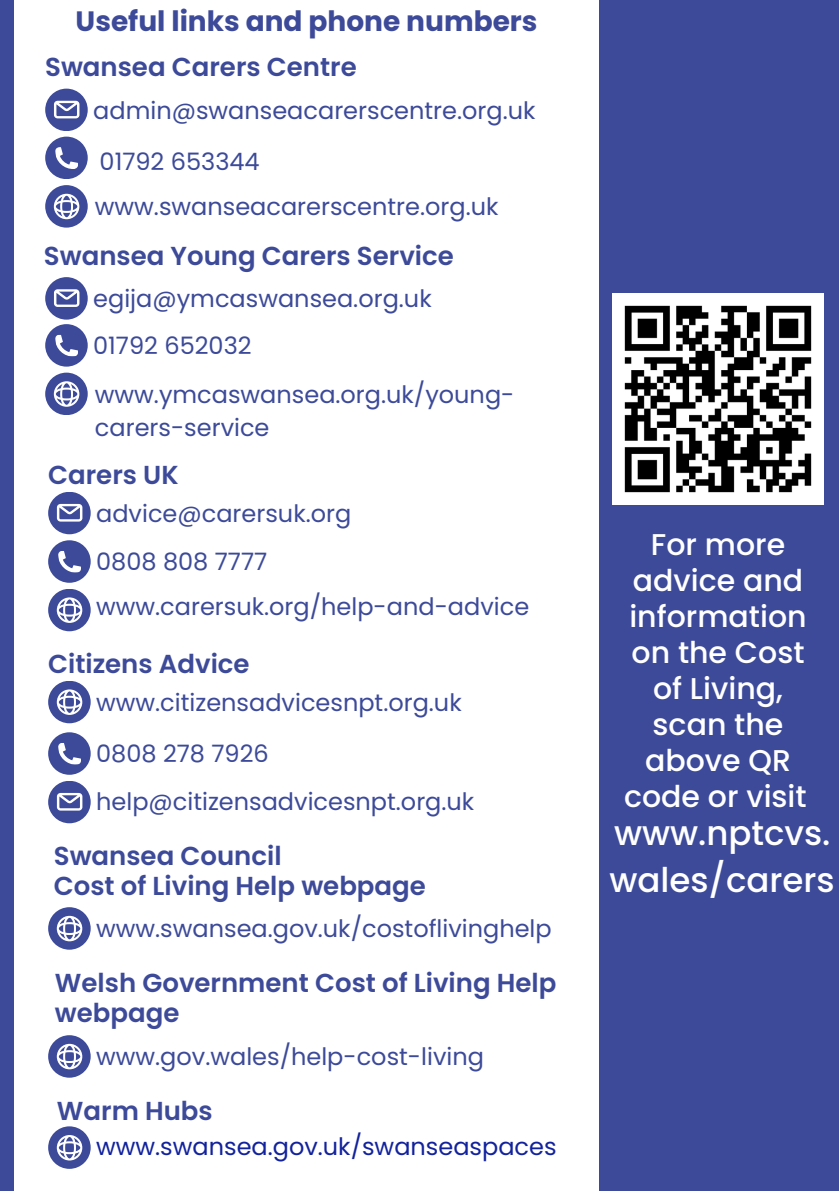
<style>
.page{position:relative;width:839px;height:1191px;background:#fff}
.page>*{position:absolute;margin:0;border:0;box-sizing:border-box;transform-origin:0 0}
.t1{font:500 34px/46.4px "Poppins";color:#fff}
.t2{font:500 30px/36px "Poppins";color:#fff;text-align:center}
.t3{font:700 28px "Poppins";color:#3c4a99}
.t4{font:600 26px/30px "Poppins";color:#3c4a99}
.t5{font:24px/47.8px "Poppins";color:#3c4a99}
.t6{font:24px "Poppins";color:#12229d}
</style>
<div class="page">
<div style="left:0;top:0;width:838px;height:1191px;background:#3c4a99"></div>
<img style="left:612px;top:293px;width:211px;height:212px">
<div style="left:15px;top:0;width:583px;height:1191px;background:#fff"></div>
<div style="left:48px;top:1126px;width:43px;height:43px;background:#3c4a99;border-radius:50%"></div>
<svg style="left:57px;top:1135px;width:25px;height:26px"></svg>
<div style="left:48px;top:732px;width:43px;height:43px;background:#3c4a99;border-radius:50%"></div>
<svg style="left:58px;top:743px;width:23px;height:22px"></svg>
<div style="left:48px;top:681px;width:43px;height:42px;background:#3c4a99;border-radius:50%"></div>
<svg style="left:57px;top:689px;width:25px;height:26px"></svg>
<div style="left:48px;top:781px;width:43px;height:42px;background:#3c4a99;border-radius:50%"></div>
<svg style="left:57px;top:793px;width:25px;height:18px"></svg>
<div style="left:48px;top:907px;width:43px;height:43px;background:#3c4a99;border-radius:50%"></div>
<svg style="left:57px;top:916px;width:25px;height:25px"></svg>
<div style="left:48px;top:1035px;width:43px;height:43px;background:#3c4a99;border-radius:50%"></div>
<svg style="left:57px;top:1044px;width:25px;height:25px"></svg>
<div style="left:45px;top:137px;width:43px;height:42px;background:#3c4a99;border-radius:50%"></div>
<svg style="left:55px;top:147px;width:23px;height:22px"></svg>
<div style="left:45px;top:89px;width:43px;height:42px;background:#3c4a99;border-radius:50%"></div>
<svg style="left:54px;top:101px;width:25px;height:17px"></svg>
<div style="left:45px;top:185px;width:43px;height:43px;background:#3c4a99;border-radius:50%"></div>
<svg style="left:54px;top:194px;width:25px;height:25px"></svg>
<div style="left:45px;top:277px;width:43px;height:43px;background:#3c4a99;border-radius:50%"></div>
<svg style="left:54px;top:289px;width:25px;height:18px"></svg>
<div style="left:45px;top:324px;width:43px;height:43px;background:#3c4a99;border-radius:50%"></div>
<svg style="left:55px;top:334px;width:23px;height:23px"></svg>
<div style="left:45px;top:373px;width:43px;height:42px;background:#3c4a99;border-radius:50%"></div>
<svg style="left:54px;top:381px;width:25px;height:26px"></svg>
<div style="left:48px;top:589px;width:43px;height:42px;background:#3c4a99;border-radius:50%"></div>
<svg style="left:57px;top:597px;width:25px;height:26px"></svg>
<div style="left:48px;top:540px;width:43px;height:43px;background:#3c4a99;border-radius:50%"></div>
<svg style="left:58px;top:551px;width:23px;height:22px"></svg>
<div style="left:48px;top:492px;width:43px;height:42px;background:#3c4a99;border-radius:50%"></div>
<svg style="left:57px;top:504px;width:25px;height:18px"></svg>
<p class="t3" style="left:76px;top:1px;width:463px">Useful links and phone numbers</p>
<p class="t4" style="left:45px;top:52px;width:313px">Swansea Carers Centre</p>
<p class="t5" style="left:93px;top:84px;width:443px;line-height:51.8px">admin@swanseacarerscentre.org.uk<br>01792 653344</p>
<p class="t5" style="left:95px;top:183px;width:405px">www.swanseacarerscentre.org.uk</p>
<p class="t4" style="left:44px;top:241px;width:411px">Swansea Young Carers Service</p>
<p class="t5" style="left:93px;top:275px;width:422px">egija@ymcaswansea.org.uk<br>01792 652032 www.ymcaswansea.org.uk/young-</p>
<p class="t5" style="left:95px;top:403px;width:176px">carers-service</p>
<p class="t4" style="left:48px;top:460px;width:132px">Carers UK</p>
<p class="t5" style="left:96px;top:489px;width:256px;line-height:48.6px">advice@carersuk.org<br>0808 808 7777</p>
<p class="t5" style="left:96px;top:583px;width:434px">www.carersuk.org/help-and-advice</p>
<p class="t4" style="left:48px;top:649px;width:203px">Citizens Advice</p>
<p class="t5" style="left:96px;top:677px;width:367px;line-height:51.6px">www.citizensadvicesnpt.org.uk<br>0808 278 7926</p>
<p class="t5" style="left:96px;top:777px;width:379px">help@citizensadvicesnpt.org.uk</p>
<p class="t4" style="left:54px;top:841px;width:373px">Swansea Council<br>Cost of Living Help webpage</p>
<p class="t5" style="left:96px;top:905px;width:457px">www.swansea.gov.uk/costoflivinghelp</p>
<p class="t4" style="left:55px;top:968px;width:503px">Welsh Government Cost of Living Help webpage</p>
<p class="t5" style="left:96px;top:1033px;width:389px">www.gov.wales/help-cost-living</p>
<p class="t4" style="left:57px;top:1096px;width:157px">Warm Hubs</p>
<p class="t6" style="left:96px;top:1130px;width:462px">www.swansea.gov.uk/swanseaspaces</p>
<p class="t2" style="left:624px;top:526px;width:184px">For more advice and information on the Cost of Living, scan the above QR code or visit</p>
<h1 class="t1" style="left:609px;top:810px;width:227px">www.nptcvs. wales/carers</h1>
</div>
